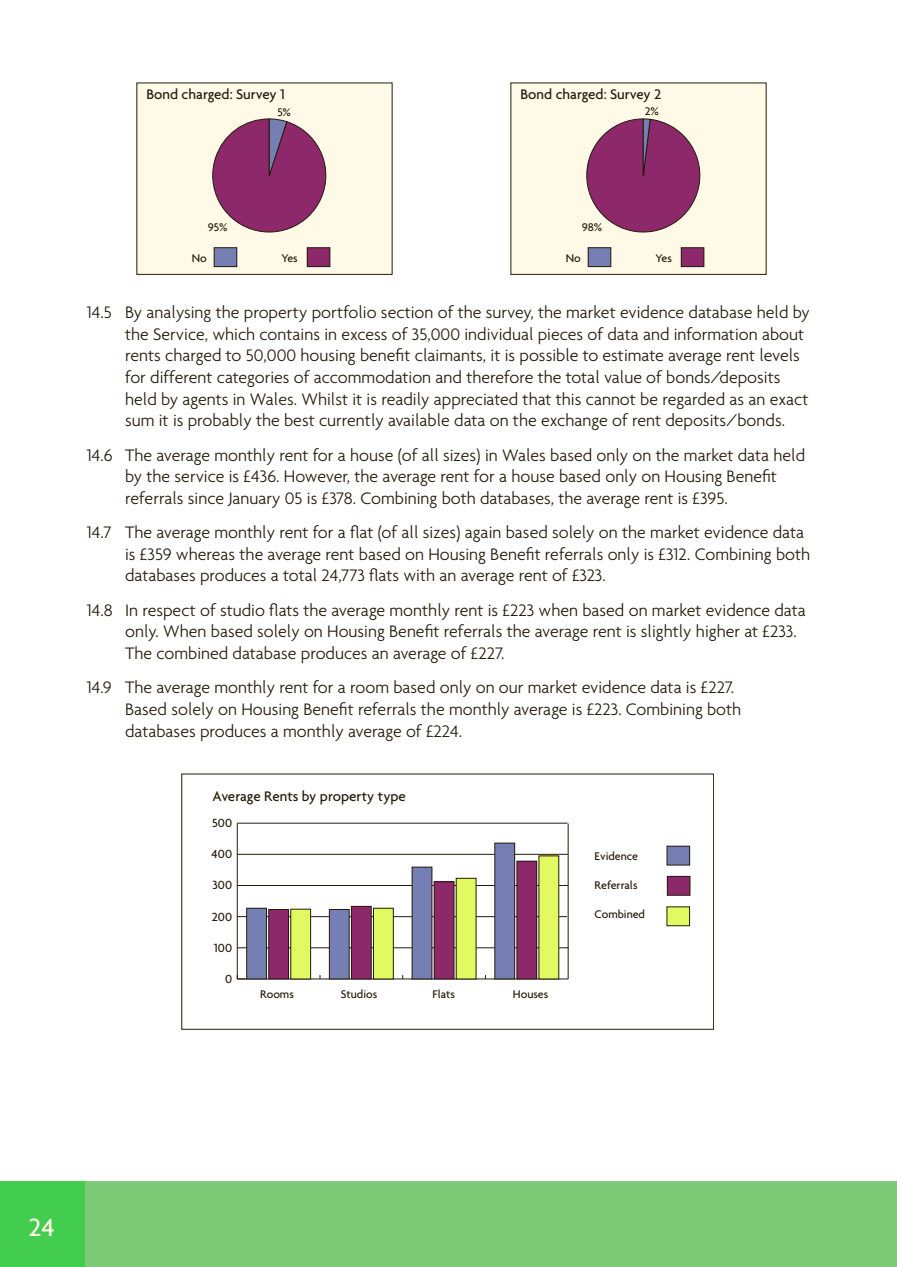
<style>
.page{position:relative;width:897px;height:1267px;background:#fff}
.page>*{position:absolute;margin:0;border:0;box-sizing:border-box;transform-origin:0 0}
.t1{font:500 27px "Agenda";color:#fffae7}
.t2{font:300 18px/21.6px "Agenda";color:#241b0a}
.t3{font:500 15px "Agenda";color:#241b0a}
.t4{font:500 12.75px "Agenda";color:#241b0a}
.t5{font:500 12px "Agenda";color:#241b0a}
</style>
<div class="page">
<div style="left:0;top:1180px;width:895px;height:86px;background:#7dca76"></div>
<div style="left:0;top:1180px;width:84px;height:86px;background:#43cd4f"></div>
<hr style="left:895px;top:1180px;width:1px;height:86px;background:#7dca76">
<div style="left:137px;top:83px;width:255px;height:191px;background:#fffae7"></div>
<svg style="left:212px;top:118px;width:115px;height:115px"></svg>
<div style="left:214px;top:248px;width:23px;height:18px;background:#767fb3"></div>
<div style="left:214px;top:247px;width:23px;height:20px;border:1px solid #241b0a"></div>
<div style="left:307px;top:248px;width:23px;height:18px;background:#8d286a"></div>
<div style="left:307px;top:247px;width:23px;height:20px;border:1px solid #241b0a"></div>
<div style="left:511px;top:83px;width:255px;height:191px;background:#fffae7"></div>
<svg style="left:586px;top:118px;width:115px;height:115px"></svg>
<div style="left:588px;top:248px;width:22px;height:18px;background:#767fb3"></div>
<div style="left:587px;top:247px;width:24px;height:20px;border:1px solid #241b0a"></div>
<div style="left:681px;top:248px;width:22px;height:18px;background:#8d286a"></div>
<div style="left:680px;top:247px;width:24px;height:20px;border:1px solid #241b0a"></div>
<svg style="left:181px;top:773px;width:533px;height:256px"></svg>
<hr style="left:567px;top:823px;width:1px;height:155px;background:#241b0a">
<hr style="left:237px;top:823px;width:1px;height:155px;background:#241b0a">
<svg style="left:237px;top:975px;width:8px;height:4px"></svg>
<hr style="left:237px;top:947px;width:331px;height:1px;background:#241b0a">
<hr style="left:237px;top:916px;width:330px;height:1px;background:#241b0a">
<hr style="left:237px;top:885px;width:331px;height:1px;background:#241b0a">
<hr style="left:237px;top:854px;width:330px;height:1px;background:#241b0a">
<hr style="left:237px;top:822px;width:330px;height:1px;background:#241b0a">
<div style="left:291px;top:909px;width:19px;height:69px;background:#e2fa61"></div>
<div style="left:290px;top:908px;width:21px;height:71px;border:1px solid #241b0a"></div>
<div style="left:373px;top:908px;width:20px;height:70px;background:#e2fa61"></div>
<div style="left:373px;top:907px;width:20px;height:72px;border:1px solid #241b0a"></div>
<div style="left:456px;top:878px;width:20px;height:100px;background:#e2fa61"></div>
<div style="left:539px;top:855px;width:19px;height:123px;background:#e2fa61"></div>
<div style="left:269px;top:909px;width:19px;height:69px;background:#8d286a"></div>
<div style="left:268px;top:909px;width:21px;height:70px;border:1px solid #241b0a"></div>
<div style="left:351px;top:906px;width:20px;height:72px;background:#8d286a"></div>
<div style="left:351px;top:905px;width:20px;height:74px;border:1px solid #241b0a"></div>
<div style="left:434px;top:881px;width:20px;height:97px;background:#8d286a"></div>
<div style="left:433px;top:881px;width:21px;height:98px;border:1px solid #241b0a"></div>
<div style="left:517px;top:861px;width:19px;height:117px;background:#8d286a"></div>
<div style="left:516px;top:860px;width:21px;height:119px;border:1px solid #241b0a"></div>
<div style="left:246px;top:908px;width:20px;height:70px;background:#767fb3"></div>
<div style="left:246px;top:907px;width:21px;height:72px;border:1px solid #241b0a"></div>
<div style="left:329px;top:909px;width:20px;height:69px;background:#767fb3"></div>
<div style="left:329px;top:909px;width:20px;height:70px;border:1px solid #241b0a"></div>
<div style="left:412px;top:867px;width:20px;height:111px;background:#767fb3"></div>
<div style="left:494px;top:843px;width:20px;height:135px;background:#767fb3"></div>
<div style="left:494px;top:842px;width:21px;height:137px;border:1px solid #241b0a"></div>
<p class="t3" style="left:146px;top:85px;width:140px">Bond charged: Survey 1</p>
<p class="t3" style="left:520px;top:85px;width:142px">Bond charged: Survey 2</p>
<p class="t5" style="left:277px;top:105px;width:15px">5%</p>
<p class="t5" style="left:644px;top:104px;width:16px">2%</p>
<p class="t5" style="left:208px;top:220px;width:21px">95%</p>
<p class="t5" style="left:581px;top:220px;width:22px">98%</p>
<p class="t5" style="left:192px;top:251px;width:17px">No</p>
<p class="t5" style="left:281px;top:251px;width:18px">Yes</p>
<p class="t5" style="left:565px;top:251px;width:17px">No</p>
<p class="t5" style="left:655px;top:251px;width:18px">Yes</p>
<p class="t2" style="left:125px;top:301px;width:686px;text-indent:-38px">14.5 By analysing the property portfolio section of the survey, the market evidence database held by the Service, which contains in excess of 35,000 individual pieces of data and information about rents charged to 50,000 housing benefit claimants, it is possible to estimate average rent levels for different categories of accommodation and therefore the total value of bonds/deposits held by agents in Wales. Whilst it is readily appreciated that this cannot be regarded as an exact sum it is probably the best currently available data on the exchange of rent deposits/bonds.</p>
<p class="t2" style="left:125px;top:443px;width:681px;text-indent:-38px">14.6 The average monthly rent for a house (of all sizes) in Wales based only on the market data held by the service is £436. However, the average rent for a house based only on Housing Benefit referrals since January 05 is £378. Combining both databases, the average rent is £395.</p>
<p class="t2" style="left:125px;top:521px;width:686px;text-indent:-38px">14.7 The average monthly rent for a flat (of all sizes) again based solely on the market evidence data is £359 whereas the average rent based on Housing Benefit referrals only is £312. Combining both databases produces a total 24,773 flats with an average rent of £323.</p>
<p class="t2" style="left:125px;top:599px;width:682px;text-indent:-38px">14.8 In respect of studio flats the average monthly rent is £223 when based on market evidence data only. When based solely on Housing Benefit referrals the average rent is slightly higher at £233.<br>The combined database produces an average of £227.</p>
<p class="t2" style="left:125px;top:676px;width:617px;text-indent:-38px">14.9 The average monthly rent for a room based only on our market evidence data is £227.<br>Based solely on Housing Benefit referrals the monthly average is £223. Combining both databases produces a monthly average of £224.</p>
<p class="t3" style="left:212px;top:787px;width:195px">Average Rents by property type</p>
<p class="t4" style="left:212px;top:815px;width:21px">500</p>
<p class="t4" style="left:211px;top:846px;width:22px">400</p>
<p class="t4" style="left:212px;top:877px;width:21px">300</p>
<p class="t4" style="left:212px;top:908px;width:22px">200</p>
<p class="t4" style="left:214px;top:939px;width:20px">100</p>
<p class="t4" style="left:225px;top:971px;width:9px">0</p>
<p class="t5" style="left:260px;top:986px;width:35px">Rooms</p>
<p class="t5" style="left:341px;top:986px;width:38px">Studios</p>
<p class="t5" style="left:432px;top:986px;width:24px">Flats</p>
<p class="t5" style="left:513px;top:986px;width:37px">Houses</p>
<p class="t5" style="left:594px;top:849px;width:45px">Evidence</p>
<p class="t5" style="left:594px;top:878px;width:44px">Referrals</p>
<p class="t5" style="left:594px;top:906px;width:52px">Combined</p>
<h1 class="t1" style="left:28px;top:1210px;width:28px">24</h1>
</div>
